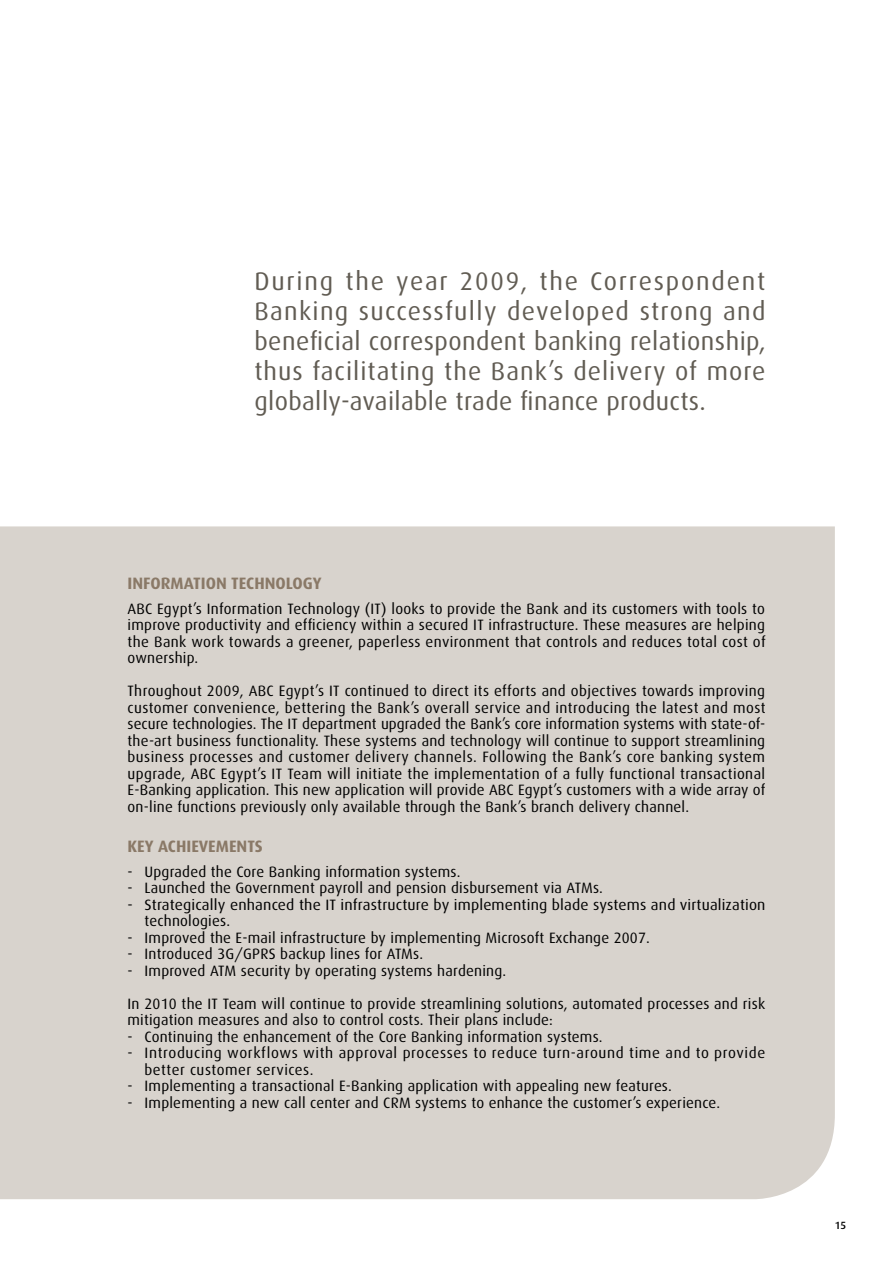
<style>
.page{position:relative;width:893px;height:1263px;background:#fff}
.page>*{position:absolute;margin:0;border:0;box-sizing:border-box;transform-origin:0 0}
.t1{font:25.5px/30px "Dax";letter-spacing:.015em;color:#615c53;text-align:justify}
.t2{font:700 16.5px "Dax";color:#8a7967}
.t3{font:15px/16.5px "Dax";letter-spacing:.015em;color:#000;text-align:justify}
.t4{font:15px/16.5px "Dax";letter-spacing:.04em;color:#000}
.t5{font:15px/16.5px "Dax";letter-spacing:.015em;color:#000;scale:1.04 1}
.t6{font:500 10.5px "Dax";color:#000}
</style>
<div class="page">
<div style="left:0;top:526px;width:835px;height:673px;background:#d8d3cd"></div>
<h1 class="t1" style="left:254px;top:266px;width:513px">During the year 2009, the Correspondent Banking successfully developed strong and beneficial correspondent banking relationship, thus facilitating the Bank’s delivery of more globally-available trade finance products.</h1>
<p class="t2" style="left:128px;top:574px;width:195px">INFORMATION TECHNOLOGY</p>
<p class="t3" style="left:128px;top:601px;width:640px">ABC Egypt’s Information Technology (IT) looks to provide the Bank and its customers with tools to improve productivity and efficiency within a secured IT infrastructure. These measures are helping the Bank work towards a greener, paperless environment that controls and reduces total cost of ownership.</p>
<p class="t3" style="left:128px;top:683px;width:640px">Throughout 2009, ABC Egypt’s IT continued to direct its efforts and objectives towards improving customer convenience, bettering the Bank’s overall service and introducing the latest and most secure technologies. The IT department upgraded the Bank’s core information systems with state-of&shy;the-art business functionality. These systems and technology will continue to support streamlining business processes and customer delivery channels. Following the Bank’s core banking system upgrade, ABC Egypt’s IT Team will initiate the implementation of a fully functional transactional E-Banking application. This new application will provide ABC Egypt’s customers with a wide array of on-line functions previously only available through the Bank’s branch delivery channel.</p>
<p class="t2" style="left:128px;top:837px;width:10px">KEY</p>
<p class="t2" style="left:158px;top:837px;width:106px">ACHIEVEMENTS</p>
<p class="t3" style="left:128px;top:863px;width:334px">- Upgraded the Core Banking information systems.</p>
<p class="t3" style="left:128px;top:880px;width:477px">- Launched the Government payroll and pension disbursement via ATMs.</p>
<p class="t5" style="left:145px;top:896px;width:598px;text-indent:-17px">- Strategically enhanced the IT infrastructure by implementing blade systems and virtualization technologies.</p>
<p class="t3" style="left:128px;top:929px;width:524px">- Improved the E-mail infrastructure by implementing Microsoft Exchange 2007.</p>
<p class="t3" style="left:128px;top:946px;width:297px">- Introduced 3G/GPRS backup lines for ATMs.</p>
<p class="t3" style="left:128px;top:962px;width:380px">- Improved ATM security by operating systems hardening.</p>
<p class="t3" style="left:128px;top:995px;width:639px">In 2010 the IT Team will continue to provide streamlining solutions, automated processes and risk mitigation measures and also to control costs. Their plans include:</p>
<p class="t3" style="left:128px;top:1028px;width:477px">- Continuing the enhancement of the Core Banking information systems.</p>
<p class="t4" style="left:145px;top:1045px;width:622px;text-indent:-17px">- Introducing workflows with approval processes to reduce turn-around time and to provide better customer services.</p>
<p class="t3" style="left:128px;top:1078px;width:546px">- Implementing a transactional E-Banking application with appealing new features.</p>
<p class="t3" style="left:128px;top:1094px;width:594px">- Implementing a new call center and CRM systems to enhance the customer’s experience.</p>
<p class="t6" style="left:835px;top:1219px;width:13px">15</p>
</div>
